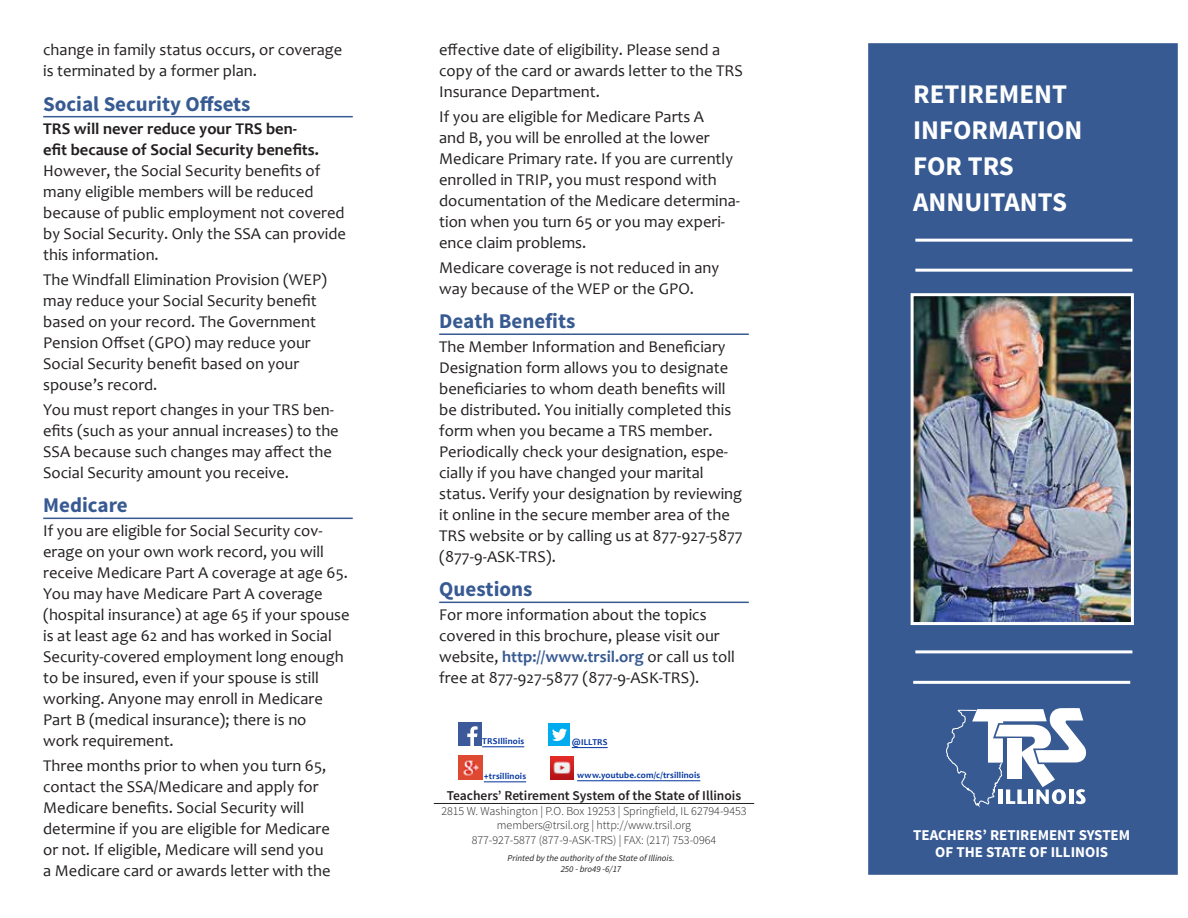
<style>
.page{position:relative;width:1188px;height:918px;background:#fff}
.page>*{position:absolute;margin:0;border:0;box-sizing:border-box;transform-origin:0 0}
.t1{font:700 27px/36px "Source Sans Pro";color:#fff}
.t2{font:700 21px "Source Sans Pro";color:#375a92}
.t3{font:16.5px/21px "Candara";color:#231f20}
.t4{font:700 16.5px/21px "Candara";color:#231f20}
.t5{font:700 15px/16.5px "Source Sans Pro";color:#fff;text-align:center}
.t6{font:600 13.5px "Source Sans Pro";color:#231f20}
.t7{font:300 12px/14.4px "Source Sans Pro";color:#231f20;text-align:center}
.t8{font:700 9px "Candara";letter-spacing:.02em;color:#0033a0}
.t9{font:italic 9px/10.8px "Source Sans Pro";color:#231f20;text-align:center}
.s1{font-weight:700;color:#375a92}
.s2{font-size:9.75px}
</style>
<div class="page">
<div style="left:868px;top:43px;width:310px;height:832px;background:#375a92;border:2px solid #375a92"></div>
<img style="left:915px;top:297px;width:215px;height:324px">
<div style="left:911px;top:293px;width:223px;height:332px;border:3px solid #fff"></div>
<hr style="left:915px;top:650px;width:217px;height:3px;background:#fff">
<hr style="left:913px;top:681px;width:217px;height:3px;background:#fff">
<hr style="left:915px;top:269px;width:217px;height:3px;background:#fff">
<hr style="left:915px;top:239px;width:217px;height:3px;background:#fff">
<hr style="left:43px;top:116px;width:310px;height:1px;background:#375a92">
<hr style="left:43px;top:518px;width:310px;height:1px;background:#375a92">
<hr style="left:439px;top:333px;width:310px;height:2px;background:#375a92">
<hr style="left:439px;top:602px;width:310px;height:1px;background:#375a92">
<svg style="left:946px;top:708px;width:141px;height:100px"></svg>
<img style="left:550px;top:756px;width:23px;height:23px">
<hr style="left:577px;top:780px;width:123px;height:1px;background:#0033a0">
<img style="left:459px;top:756px;width:23px;height:24px">
<hr style="left:484px;top:782px;width:42px;height:1px;background:#0033a0">
<div style="left:549px;top:724px;width:21px;height:22px;background:#00acee"></div>
<svg style="left:552px;top:729px;width:15px;height:12px"></svg>
<hr style="left:572px;top:747px;width:36px;height:1px;background:#0033a0">
<div style="left:458px;top:723px;width:23px;height:23px;background:#3c5a99"></div>
<svg style="left:467px;top:726px;width:11px;height:20px"></svg>
<hr style="left:482px;top:746px;width:42px;height:1px;background:#0033a0">
<hr style="left:434px;top:803px;width:320px;height:1px;background:#231f20">
<p class="t3" style="left:43px;top:39px;width:301px">change in family status occurs, or coverage is terminated by a former plan.</p>
<p class="t2" style="left:43px;top:90px;width:209px">Social Security Offsets</p>
<p class="t4" style="left:43px;top:118px;width:277px">TRS will never reduce your TRS ben&shy;efit because of Social Security benefits.</p>
<p class="t3" style="left:43px;top:160px;width:304px">However, the Social Security benefits of many eligible members will be reduced because of public employment not covered by Social Security. Only the SSA can provide this information.</p>
<p class="t3" style="left:43px;top:269px;width:285px">The Windfall Elimination Provision (WEP) may reduce your Social Security benefit based on your record. The Government Pension Offset (GPO) may reduce your Social Security benefit based on your spouse’s record.</p>
<p class="t3" style="left:43px;top:399px;width:297px">You must report changes in your TRS ben&shy;efits (such as your annual increases) to the SSA because such changes may affect the Social Security amount you receive.</p>
<p class="t2" style="left:43px;top:492px;width:86px">Medicare</p>
<p class="t3" style="left:43px;top:520px;width:308px">If you are eligible for Social Security cov&shy;erage on your own work record, you will receive Medicare Part A coverage at age 65.<br>You may have Medicare Part A coverage (hospital insurance) at age 65 if your spouse is at least age 62 and has worked in Social Security-covered employment long enough to be insured, even if your spouse is still working. Anyone may enroll in Medicare Part B (medical insurance); there is no<br>work requirement.</p>
<p class="t3" style="left:43px;top:755px;width:289px">Three months prior to when you turn 65, contact the SSA/Medicare and apply for Medicare benefits. Social Security will determine if you are eligible for Medicare or not. If eligible, Medicare will send you a Medicare card or awards letter with the</p>
<p class="t3" style="left:439px;top:39px;width:305px">effective date of eligibility. Please send a copy of the card or awards letter to the TRS<br>Insurance Department.</p>
<p class="t3" style="left:439px;top:106px;width:302px">If you are eligible for Medicare Parts A<br>and B, you will be enrolled at the lower Medicare Primary rate. If you are currently enrolled in TRIP, you must respond with documentation of the Medicare determina&shy;tion when you turn 65 or you may experi&shy;ence claim problems.</p>
<p class="t3" style="left:439px;top:257px;width:282px">Medicare coverage is not reduced in any way because of the WEP or the GPO.</p>
<p class="t2" style="left:439px;top:308px;width:138px">Death Benefits</p>
<p class="t3" style="left:439px;top:336px;width:305px">The Member Information and Beneficiary Designation form allows you to designate beneficiaries to whom death benefits will be distributed. You initially completed this form when you became a TRS member.<br>Periodically check your designation, espe&shy;cially if you have changed your marital status. Verify your designation by reviewing it online in the secure member area of the TRS website or by calling us at 877-927-5877 (877-9-ASK-TRS).</p>
<p class="t2" style="left:439px;top:576px;width:95px">Questions</p>
<p class="t3" style="left:439px;top:604px;width:297px">For more information about the topics covered in this brochure, please visit our website, <span class="s1">http://www.trsil.org</span> or call us toll free at 877-927-5877 (877-9-ASK-TRS).</p>
<p class="t8" style="left:482px;top:736px;width:44px">TRSIllinois</p>
<p class="t8" style="left:572px;top:736px;width:37px">@ILLTRS</p>
<p class="t8" style="left:484px;top:771px;width:44px"><span class="s2">+</span>trsillinois</p>
<p class="t8" style="left:577px;top:770px;width:125px">www.youtube.com/c/trsillinois</p>
<p class="t6" style="left:447px;top:787px;width:296px">Teachers’ Retirement System of the State of Illinois</p>
<p class="t7" style="left:441px;top:804px;width:307px">2815 W. Washington | P.O. Box 19253 | Springfield, IL 62794-9453 members@trsil.org | http://www.trsil.org<br>877-927-5877 (877-9-ASK-TRS) | FAX: (217) 753-0964</p>
<p class="t9" style="left:507px;top:853px;width:169px">Printed by the authority of the State of Illinois.<br>250 - bro49 -6/17</p>
<h1 class="t1" style="left:913px;top:77px;width:171px">RETIREMENT<br>INFORMATION<br>FOR TRS<br>ANNUITANTS</h1>
<p class="t5" style="left:913px;top:828px;width:219px">TEACHERS’ RETIREMENT SYSTEM<br>OF THE STATE OF ILLINOIS</p>
</div>
